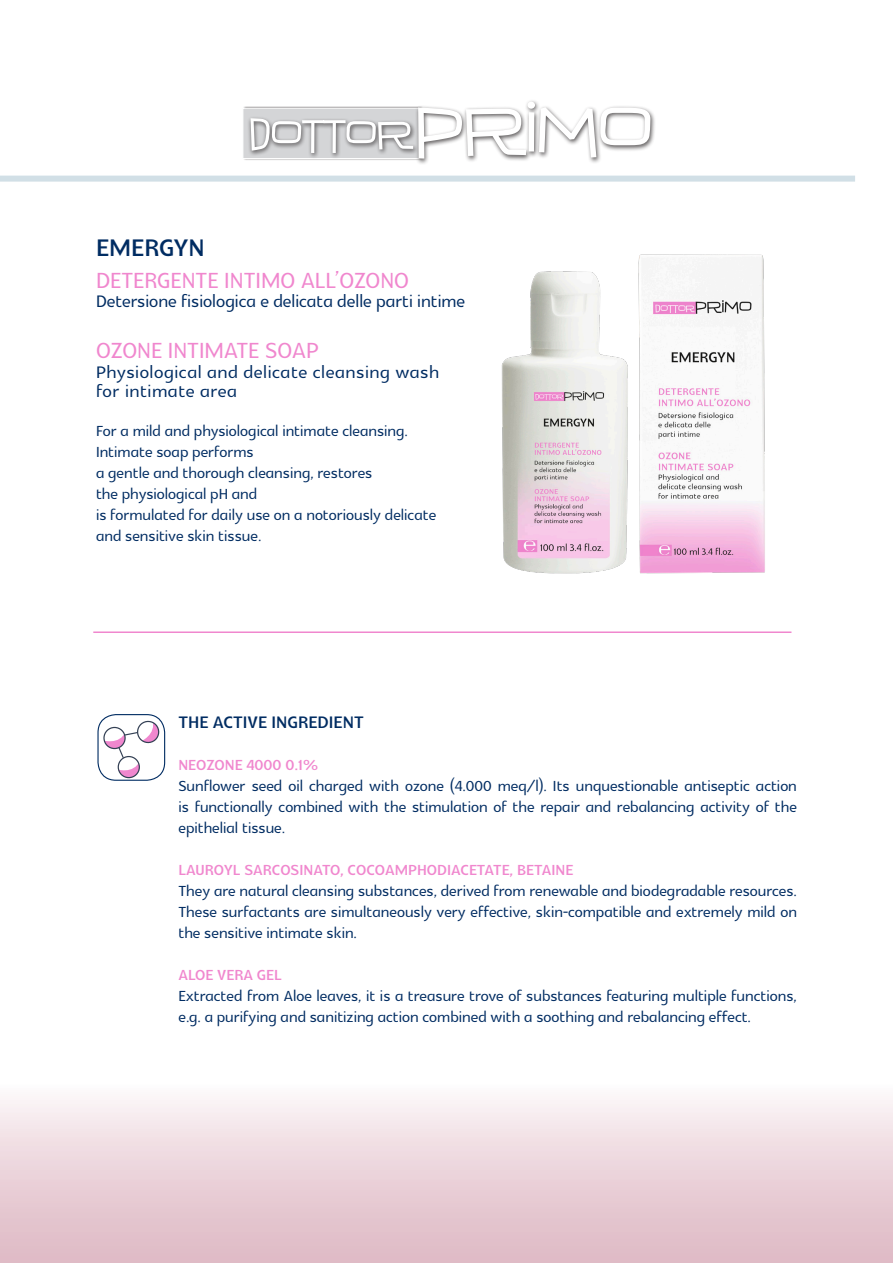
<style>
.page{position:relative;width:893px;height:1263px;background:#fff}
.page>*{position:absolute;margin:0;border:0;box-sizing:border-box;transform-origin:0 0}
.t1{font:700 34.5px "Glametrix";color:#002c62}
.t2{font:31.5px "Glametrix";color:#f087ce}
.t3{font:24px "Glametrix";letter-spacing:.01em;color:#002c62}
.t4{font:700 24px "Glametrix";color:#002c62}
.t5{font:21px/21px "Glametrix";color:#002c62;text-align:justify}
.t6{font:700 21px "Glametrix";color:#f087ce}
</style>
<div class="page">
<div style="left:0;top:176px;width:855px;height:6px;background:#d1dfe6"></div>
<div style="left:243px;top:108px;width:176px;height:51px;background:#d4d5d7;border:1px solid #fff"></div>
<div style="left:248px;top:116px;width:171px;height:44px;background:#231f20;opacity:.75"></div>
<div style="left:415px;top:99px;width:241px;height:66px;background:#231f20;opacity:.75"></div>
<svg style="left:251px;top:102px;width:399px;height:57px"></svg>
<hr style="left:93px;top:631px;width:698px;height:2px;background:#f087ce">
<div style="left:97px;top:714px;width:68px;height:67px;border:1px solid #002c62;border-radius:18px"></div>
<div style="left:103px;top:727px;width:23px;height:22px;border:1px solid #334054;border-radius:50%"></div>
<svg style="left:104px;top:719px;width:56px;height:59px"></svg>
<div style="left:118px;top:756px;width:22px;height:22px;border:1px solid #334054;border-radius:50%"></div>
<div style="left:0;top:1059px;width:893px;height:204px;background:linear-gradient(to bottom,#fff,#ddb5c1)"></div>
<img style="left:501px;top:254px;width:264px;height:320px">
<p class="t1" style="left:96px;top:231px;width:110px">EMERGYN</p>
<p class="t2" style="left:96px;top:265px;width:315px">DETERGENTE INTIMO ALL’OZONO</p>
<p class="t3" style="left:96px;top:290px;width:371px">Detersione fisiologica e delicata delle parti intime</p>
<p class="t2" style="left:96px;top:335px;width:224px">OZONE INTIMATE SOAP</p>
<p class="t3" style="left:96px;top:360px;width:345px">Physiological and delicate cleansing wash</p>
<p class="t3" style="left:96px;top:380px;width:143px">for intimate area</p>
<p class="t5" style="left:96px;top:421px;width:313px">For a mild and physiological intimate cleansing.</p>
<p class="t5" style="left:96px;top:442px;width:159px">Intimate soap performs</p>
<p class="t5" style="left:96px;top:463px;width:278px">a gentle and thorough cleansing, restores</p>
<p class="t5" style="left:96px;top:484px;width:163px">the physiological pH and</p>
<p class="t5" style="left:96px;top:505px;width:342px">is formulated for daily use on a notoriously delicate</p>
<p class="t5" style="left:96px;top:526px;width:167px">and sensitive skin tissue.</p>
<p class="t4" style="left:178px;top:710px;width:187px">THE ACTIVE INGREDIENT</p>
<p class="t6" style="left:178px;top:755px;width:141px">NEOZONE 4000 0.1%</p>
<p class="t5" style="left:178px;top:776px;width:620px">Sunflower seed oil charged with ozone (4.000 meq/l). Its unquestionable antiseptic action is functionally combined with the stimulation of the repair and rebalancing activity of the epithelial tissue.</p>
<p class="t6" style="left:178px;top:860px;width:396px">LAUROYL SARCOSINATO, COCOAMPHODIACETATE, BETAINE</p>
<p class="t5" style="left:178px;top:881px;width:620px">They are natural cleansing substances, derived from renewable and biodegradable resources.<br>These surfactants are simultaneously very effective, skin-compatible and extremely mild on the sensitive intimate skin.</p>
<p class="t6" style="left:178px;top:965px;width:105px">ALOE VERA GEL</p>
<p class="t5" style="left:178px;top:986px;width:620px">Extracted from Aloe leaves, it is a treasure trove of substances featuring multiple functions, e.g. a purifying and sanitizing action combined with a soothing and rebalancing effect.</p>
</div>
